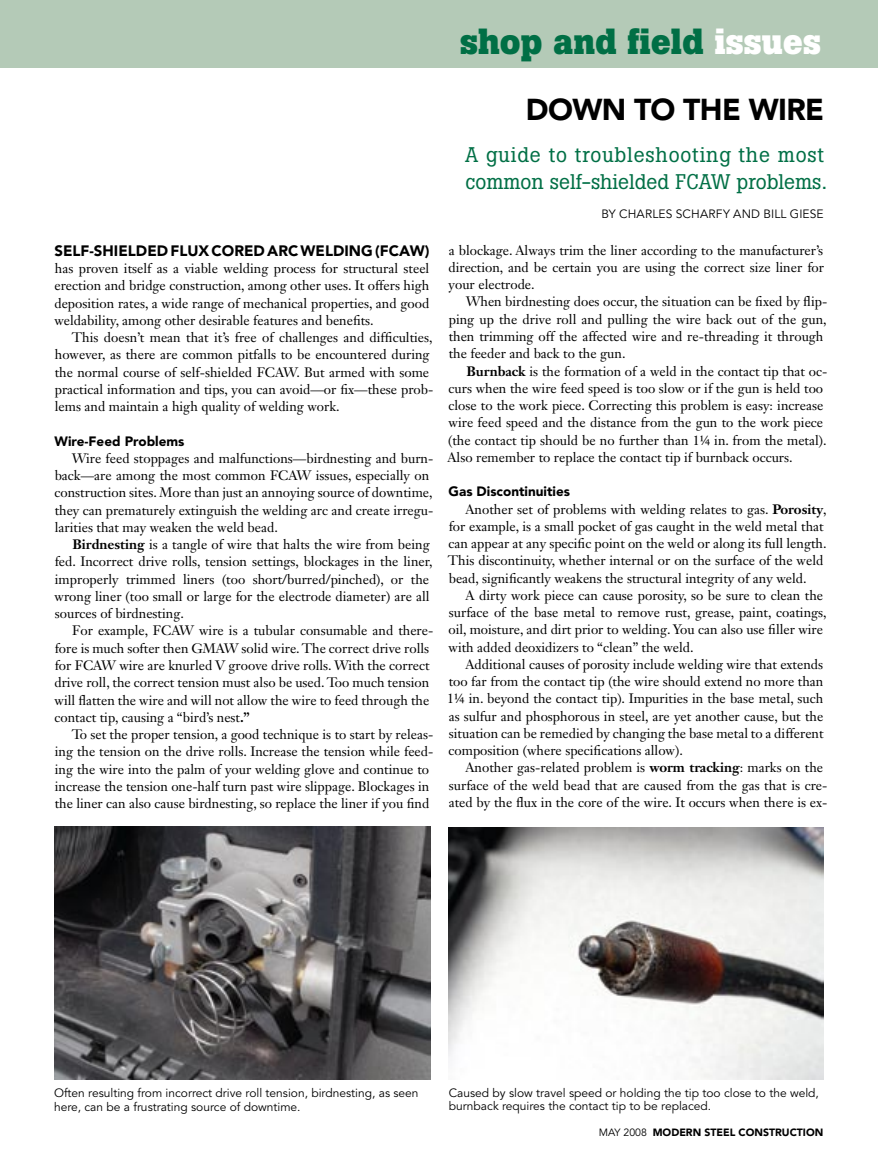
<style>
.page{position:relative;width:878px;height:1175px;background:#fff}
.page>*{position:absolute;margin:0;border:0;box-sizing:border-box;transform-origin:0 0}
.t1{font:700 36px "Boton";color:#006f45}
.t2{font:900 30px "Avenir LT Std";color:#000}
.t3{font:21px/27px "Boton";letter-spacing:.02em;color:#006f45}
.t4{font:900 15px "Avenir LT Std";color:#000}
.t5{font:13.5px/17.2px "Janson Text LT Std";color:#000}
.t6{font:900 13.5px "Avenir LT Std";color:#000}
.t7{font:12px/13.5px "Avenir LT Std";color:#000}
.t8{font:900 10.5px "Avenir LT Std";color:#000}
.s1{color:#fff}
.s2{font-weight:700}
.s3{font-weight:400}
</style>
<div class="page">
<div style="left:0;top:0;width:878px;height:67px;background:#b4cab7"></div>
<img style="left:54px;top:826px;width:376px;height:253px">
<img style="left:448px;top:827px;width:376px;height:252px">
<h1 class="t1" style="left:460px;top:20px;width:362px">shop and field <span class="s1">issues</span></h1>
<p class="t4" style="left:54px;top:241px;width:70px">SELF-SHIELDED</p>
<p class="t4" style="left:170px;top:241px;width:53px">FLUX CORED</p>
<p class="t4" style="left:267px;top:241px;width:59px">ARC WELDIN</p>
<p class="t4" style="left:361px;top:241px;width:70px">G (FCAW)</p>
<p class="t5" style="left:54px;top:259px;width:376px;text-align:justify">has proven itself as a viable welding process for structural steel erection and bridge construction, among other uses. It offers high deposition rates, a wide range of mechanical properties, and good weldability, among other desirable features and benefits.</p>
<p class="t5" style="left:55px;top:328px;width:380px;text-indent:17px">This doesn’t mean that it’s free of challenges and difficulties, however, as there are common pitfalls to be encountered during the normal course of self-shielded FCAW. But armed with some practical information and tips, you can avoid—or fix—these prob&shy;lems and maintain a high quality of welding work.</p>
<p class="t6" style="left:55px;top:433px;width:131px">WIRE-FEED PROBLEMS</p>
<p class="t5" style="left:55px;top:449px;width:380px;text-indent:17px">Wire feed stoppages and malfunctions—birdnesting and burn&shy;back—are among the most common FCAW issues, especially on construction sites. More than just an annoying source of downtime, they can prematurely extinguish the welding arc and create irregu&shy;larities that may weaken the weld bead.</p>
<p class="t5" style="left:54px;top:536px;width:380px;text-indent:18px"><span class="s2">Birdnesting</span> is a tangle of wire that halts the wire from being fed. Incorrect drive rolls, tension settings, blockages in the liner, improperly trimmed liners (too short/burred/pinched), or the wrong liner (too small or large for the electrode diameter) are all sources of birdnesting.</p>
<p class="t5" style="left:54px;top:622px;width:380px;text-indent:18px">For example, FCAW wire is a tubular consumable and there&shy;fore is much softer then GMAW solid wire. The correct drive rolls for FCAW wire are knurled V groove drive rolls. With the correct drive roll, the correct tension must also be used. Too much tension will flatten the wire and will not allow the wire to feed through the contact tip, causing a “bird’s nest<span class="s2">.”</span></p>
<p class="t5" style="left:55px;top:725px;width:380px;text-indent:17px">To set the proper tension, a good technique is to start by releas&shy;ing the tension on the drive rolls. Increase the tension while feed&shy;ing the wire into the palm of your welding glove and continue to increase the tension one-half turn past wire slippage. Blockages in the liner can also cause birdnesting, so replace the liner if you find</p>
<h2 class="t2" style="left:526px;top:91px;width:243px">DOWN TO THEWIRE</h2>
<h3 class="t3" style="left:465px;top:141px;width:363px">A guide to troubleshooting the most common self-shielded FCAW problems.</h3>
<p class="t7" style="left:601px;top:208px;width:224px">By Charles Scharfy and Bill Giese</p>
<p class="t5" style="left:448px;top:241px;width:377px;text-align:justify">a blockage. Always trim the liner according to the manufacturer’s direction, and be certain you are using the correct size liner for your electrode.</p>
<p class="t5" style="left:448px;top:293px;width:380px;text-indent:17px">When birdnesting does occur, the situation can be fixed by flip&shy;ping up the drive roll and pulling the wire back out of the gun, then trimming off the affected wire and re-threading it through the feeder and back to the gun.</p>
<p class="t5" style="left:447px;top:362px;width:381px;text-indent:19px"><span class="s2">Burnback</span> is the formation of a weld in the contact tip that oc&shy;curs when the wire feed speed is too slow or if the gun is held too close to the work piece. Correcting this problem is easy: increase wire feed speed and the distance from the gun to the work piece (the contact tip should be no further than 1¼ in. from the metal).<br>Also remember to replace the contact tip if burnback occurs.</p>
<p class="t6" style="left:448px;top:483px;width:123px">GAS DISCONTINUITIES</p>
<p class="t5" style="left:448px;top:500px;width:380px;text-indent:18px">Another set of problems with welding relates to gas. <span class="s2">Porosity</span>, for example, is a small pocket of gas caught in the weld metal that can appear at any specific point on the weld or along its full length.<br>This discontinuity, whether internal or on the surface of the weld bead, significantly weakens the structural integrity of any weld.</p>
<p class="t5" style="left:448px;top:586px;width:379px;text-indent:17px">A dirty work piece can cause porosity, so be sure to clean the surface of the base metal to remove rust, grease, paint, coatings, oil, moisture, and dirt prior to welding. You can also use filler wire with added deoxidizers to “clean” the weld.</p>
<p class="t5" style="left:447px;top:655px;width:378px;text-align:justify;text-indent:18px">Additional causes of porosity include welding wire that extends too far from the contact tip (the wire should extend no more than 1¼ in. beyond the contact tip). Impurities in the base metal, such as sulfur and phosphorous in steel, are yet another cause, but the situation can be remedied by changing the base metal to a different composition (where specifications allow).</p>
<p class="t5" style="left:449px;top:759px;width:380px;text-indent:17px">Another gas-related problem is <span class="s2">worm tracking</span>: marks on the surface of the weld bead that are caused from the gas that is cre&shy;ated by the flux in the core of the wire. It occurs when there is ex-</p>
<p class="t7" style="left:54px;top:1086px;width:366px">Often resulting from incorrect drive roll tension, birdnesting, as seen here, can be a frustrating source of downtime.</p>
<p class="t7" style="left:448px;top:1086px;width:371px">Caused by slow travel speed or holding the tip too close to the weld, burnback requires the contact tip to be replaced.</p>
<p class="t8" style="left:598px;top:1125px;width:226px"><span class="s3">May 2008</span> MODERN STEEL CONSTRUCTION</p>
</div>
